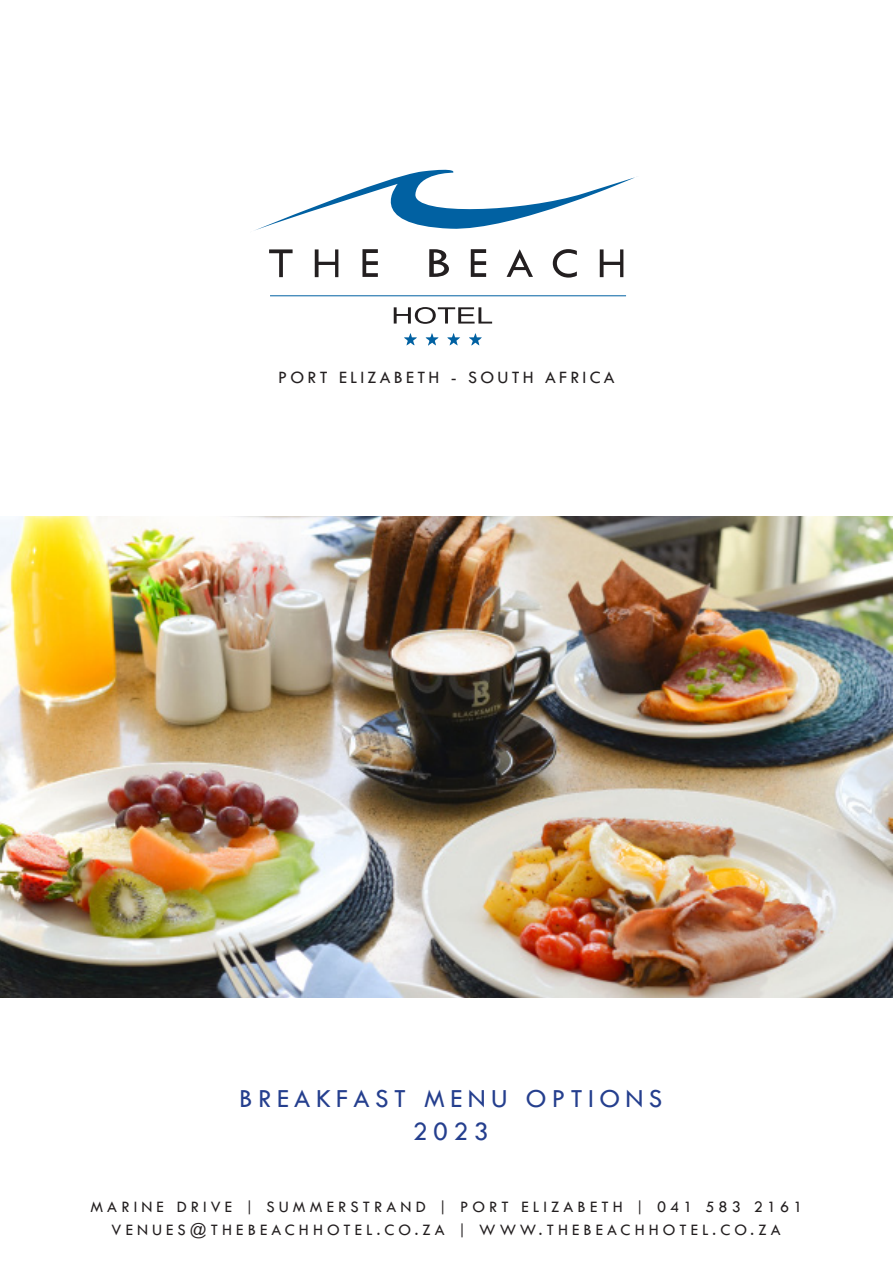
<style>
.page{position:relative;width:893px;height:1263px;background:#fff}
.page>*{position:absolute;margin:0;border:0;box-sizing:border-box;transform-origin:0 0}
.t1{font:27px/32.4px "Tw Cen";letter-spacing:.2em;color:#253f8e;text-align:center}
.t2{font:18px "Tw Cen";letter-spacing:.18em;color:#231f20}
.t3{font:16.5px/22.5px "Tw Cen";letter-spacing:.25em;color:#231f20;text-align:center}
</style>
<div class="page">
<svg style="left:404px;top:333px;width:13px;height:12px"></svg>
<svg style="left:426px;top:333px;width:13px;height:13px"></svg>
<svg style="left:447px;top:333px;width:13px;height:12px"></svg>
<svg style="left:469px;top:333px;width:13px;height:12px"></svg>
<hr style="left:270px;top:295px;width:356px;height:1px;background:#0161a2">
<svg style="left:254px;top:169px;width:383px;height:62px"></svg>
<svg style="left:269px;top:249px;width:24px;height:28px"></svg>
<svg style="left:315px;top:249px;width:23px;height:28px"></svg>
<svg style="left:362px;top:249px;width:16px;height:28px"></svg>
<svg style="left:429px;top:249px;width:20px;height:28px"></svg>
<svg style="left:471px;top:249px;width:15px;height:28px"></svg>
<svg style="left:507px;top:249px;width:26px;height:28px"></svg>
<svg style="left:553px;top:249px;width:24px;height:29px"></svg>
<svg style="left:600px;top:249px;width:23px;height:28px"></svg>
<svg style="left:394px;top:307px;width:98px;height:17px"></svg>
<img style="left:0;top:517px;width:893px;height:481px">
<p class="t2" style="left:278px;top:366px;width:338px">PORT ELIZABETH - SOUTH AFRICA</p>
<p class="t1" style="left:239px;top:1082px;width:425px">BREAKFAST MENU OPTIONS<br>2023</p>
<p class="t3" style="left:90px;top:1196px;width:714px">MARINE DRIVE | SUMMERSTRAND | PORT ELIZABETH | 041 583 2161<br>VENUES@THEBEACHHOTEL.CO.ZA | WWW.THEBEACHHOTEL.CO.ZA</p>
</div>
